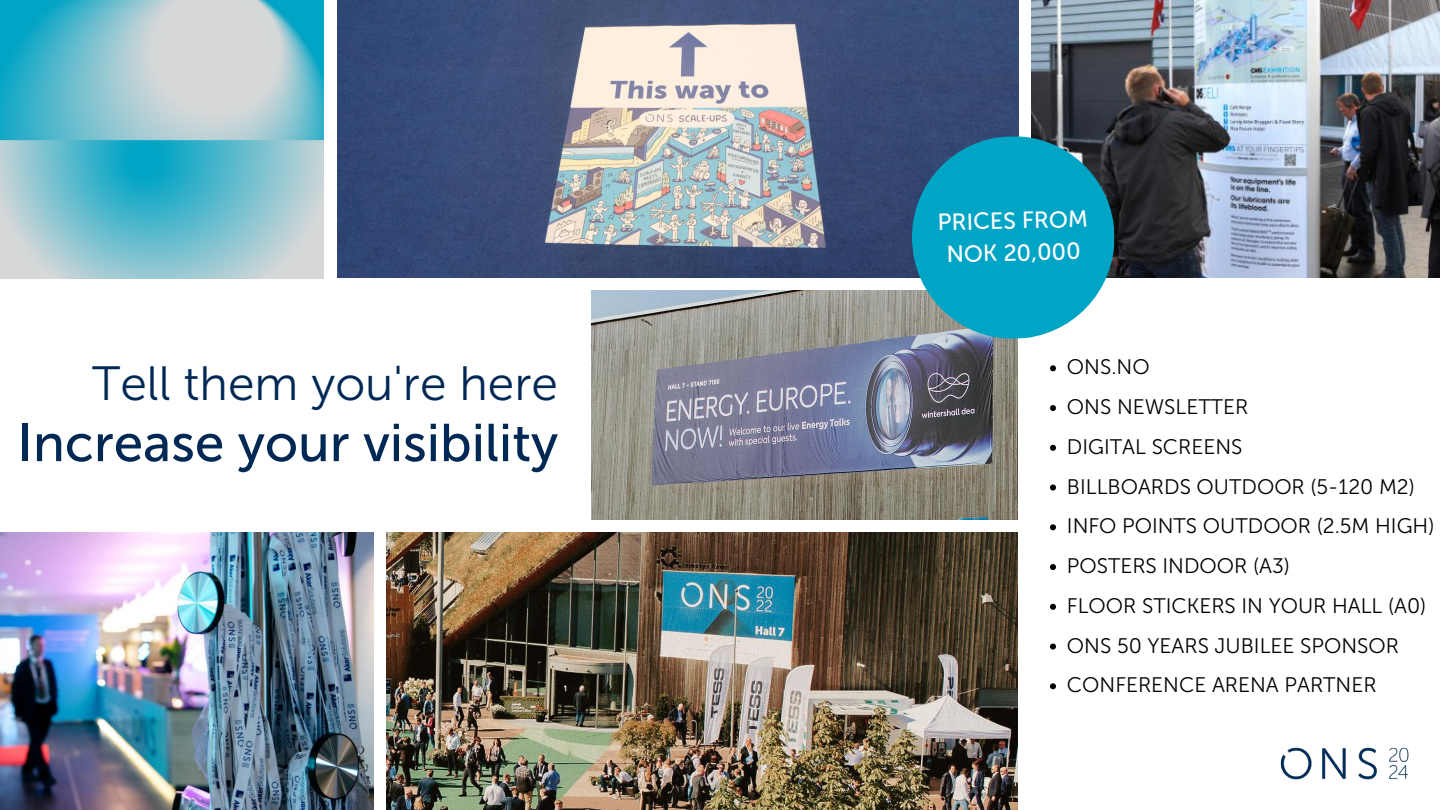
<style>
.page{position:relative;width:1440px;height:810px;background:#fff}
.page>*{position:absolute;margin:0;border:0;box-sizing:border-box;transform-origin:0 0}
.t1{font:53px "Museo Sans 500";color:#002855}
.t2{font:48px "Museo Sans 300";color:#002855}
.t3{font:23.2px/32.1px "Museo Sans 500";color:#fff;text-align:center}
.t4{font:21px/39.8px "Museo Sans 300";color:#000}
</style>
<div class="page">
<img style="left:0;top:532px;width:374px;height:278px">
<img style="left:1031px;top:0;width:409px;height:277px">
<img style="left:338px;top:0;width:680px;height:278px">
<img style="left:0;top:0;width:323px;height:278px">
<img style="left:386px;top:533px;width:631px;height:277px">
<img style="left:592px;top:290px;width:426px;height:230px">
<svg style="left:1050px;top:365px;width:6px;height:6px"></svg>
<svg style="left:1050px;top:405px;width:6px;height:6px"></svg>
<svg style="left:1050px;top:445px;width:6px;height:6px"></svg>
<svg style="left:1050px;top:485px;width:6px;height:6px"></svg>
<svg style="left:1050px;top:524px;width:6px;height:6px"></svg>
<svg style="left:1050px;top:564px;width:6px;height:6px"></svg>
<svg style="left:1050px;top:604px;width:6px;height:6px"></svg>
<svg style="left:1050px;top:644px;width:6px;height:6px"></svg>
<svg style="left:1050px;top:683px;width:6px;height:6px"></svg>
<svg style="left:911px;top:135px;width:205px;height:205px;background:#1d9cb8"></svg>
<img style="left:1280px;top:747px;width:129px;height:33px">
<h2 class="t2" style="left:92px;top:355px;width:468px">Tell them you're here</h2>
<h1 class="t1" style="left:18px;top:411px;width:542px">Increase your visibility</h1>
<p class="t3" style="left:937px;top:206px;width:152px;rotate:-1deg">PRICES FROM<br>NOK 20,000</p>
<p class="t4" style="left:1067px;top:347px;width:369px">ONS.NO<br>ONS NEWSLETTER<br>DIGITAL SCREENS<br>BILLBOARDS OUTDOOR (5-120 M2)<br>INFO POINTS OUTDOOR (2.5M HIGH)<br>POSTERS INDOOR (A3)<br>FLOOR STICKERS IN YOUR HALL (A0)<br>ONS 50 YEARS JUBILEE SPONSOR<br>CONFERENCE ARENA PARTNER</p>
</div>
